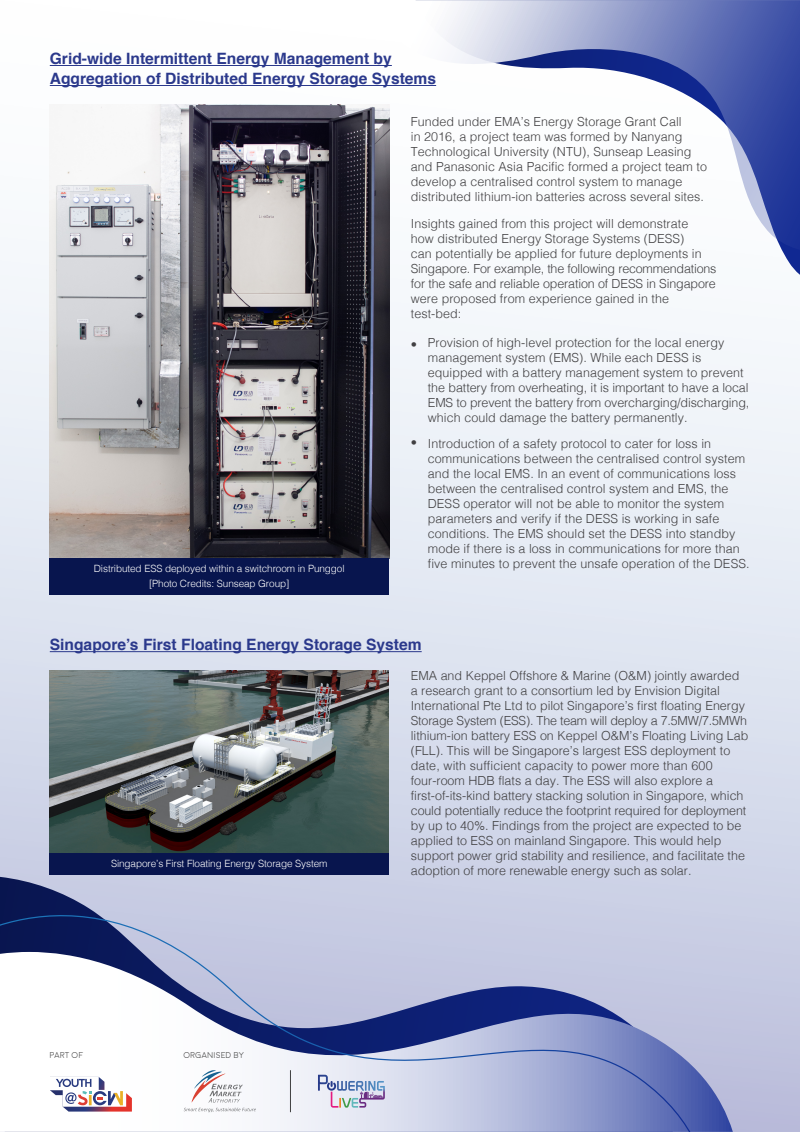
<style>
.page{position:relative;width:800px;height:1132px;background:#fff}
.page>*{position:absolute;margin:0;border:0;box-sizing:border-box;transform-origin:0 0}
.t1{font:700 15.62px/20px "Helvetica";color:#2b398c}
.t2{font:300 12.5px/15px "Helvetica";letter-spacing:.005em;color:#414042}
.t3{font:300 10px/15px "Helvetica";letter-spacing:-.01em;color:#fff;text-align:center}
.t4{font:300 8.44px "Moon";letter-spacing:-.01em;color:#414141}
</style>
<div class="page">
<div style="left:0;top:0;width:800px;height:1131px;background:linear-gradient(to bottom,#fff,#bec4df)"></div>
<svg style="left:0;top:848px;width:754px;height:283px"></svg>
<svg style="left:415px;top:250px;width:385px;height:25px"></svg>
<svg style="left:367px;top:0;width:433px;height:250px"></svg>
<svg style="left:50px;top:1076px;width:82px;height:35px"></svg>
<svg style="left:184px;top:1070px;width:72px;height:42px"></svg>
<hr style="left:290px;top:1070px;width:1px;height:42px;background:#414141">
<svg style="left:318px;top:1074px;width:67px;height:33px;background:#bfc2d9"></svg>
<hr style="left:50px;top:65px;width:342px;height:1px;background:#2b398c">
<hr style="left:50px;top:85px;width:386px;height:1px;background:#2b398c">
<img style="left:50px;top:105px;width:339px;height:453px">
<div style="left:50px;top:558px;width:339px;height:37px;background:#08154e"></div>
<hr style="left:50px;top:651px;width:372px;height:1px;background:#2b398c">
<img style="left:50px;top:670px;width:339px;height:183px">
<div style="left:50px;top:853px;width:339px;height:22px;background:#08154e"></div>
<p class="t1" style="left:50px;top:49px;width:388px">Grid-wide Intermittent Energy Management by<br>Aggregation of Distributed Energy Storage Systems</p>
<p class="t3" style="left:94px;top:560px;width:252px">Distributed ESS deployed within a switchroom in Punggol [Photo Credits: Sunseap Group]</p>
<p class="t2" style="left:411px;top:114px;width:298px">Funded under EMA’s Energy Storage Grant Call<br>in 2016, a project team was formed by Nanyang Technological University (NTU), Sunseap Leasing and Panasonic Asia Pacific formed a project team to develop a centralised control system to manage distributed lithium-ion batteries across several sites.</p>
<p class="t2" style="left:411px;top:215px;width:307px">Insights gained from this project will demonstrate<br>how distributed Energy Storage Systems (DESS)<br>can potentially be applied for future deployments in Singapore. For example, the following recommendations for the safe and reliable operation of DESS in Singapore were proposed from experience gained in the test-bed:</p>
<p class="t2" style="left:428px;top:334px;width:323px">Provision of high-level protection for the local energy management system (EMS). While each DESS is equipped with a battery management system to prevent the battery from overheating, it is important to have a local EMS to prevent the battery from overcharging/discharging, which could damage the battery permanently.</p>
<p class="t2" style="left:428px;top:435px;width:323px">Introduction of a safety protocol to cater for loss in communications between the centralised control system and the local EMS. In an event of communications loss between the centralised control system and EMS, the DESS operator will not be able to monitor the system parameters and verify if the DESS is working in safe conditions. The EMS should set the DESS into standby mode if there is a loss in communications for more than five minutes to prevent the unsafe operation of the DESS.</p>
<p class="t2" style="left:411px;top:336px;width:8px">•</p>
<p class="t2" style="left:411px;top:434px;width:8px">•</p>
<p class="t1" style="left:50px;top:635px;width:373px">Singapore’s First Floating Energy Storage System</p>
<p class="t3" style="left:111px;top:855px;width:218px">Singapore’s First Floating Energy Storage System</p>
<p class="t4" style="left:50px;top:1051px;width:35px">PART OF</p>
<p class="t4" style="left:184px;top:1051px;width:62px">ORGANISED BY</p>
<p class="t2" style="left:411px;top:666px;width:339px">EMA and Keppel Offshore &amp; Marine (O&amp;M) jointly awarded a research grant to a consortium led by Envision Digital International Pte Ltd to pilot Singapore’s first floating Energy Storage System (ESS). The team will deploy a 7.5MW/7.5MWh lithium-ion battery ESS on Keppel O&amp;M’s Floating Living Lab (FLL). This will be Singapore’s largest ESS deployment to date, with sufficient capacity to power more than 600 four-room HDB flats a day. The ESS will also explore a first-of-its-kind battery stacking solution in Singapore, which could potentially reduce the footprint required for deployment by up to 40%. Findings from the project are expected to be applied to ESS on mainland Singapore. This would help support power grid stability and resilience, and facilitate the adoption of more renewable energy such as solar.</p>
</div>
